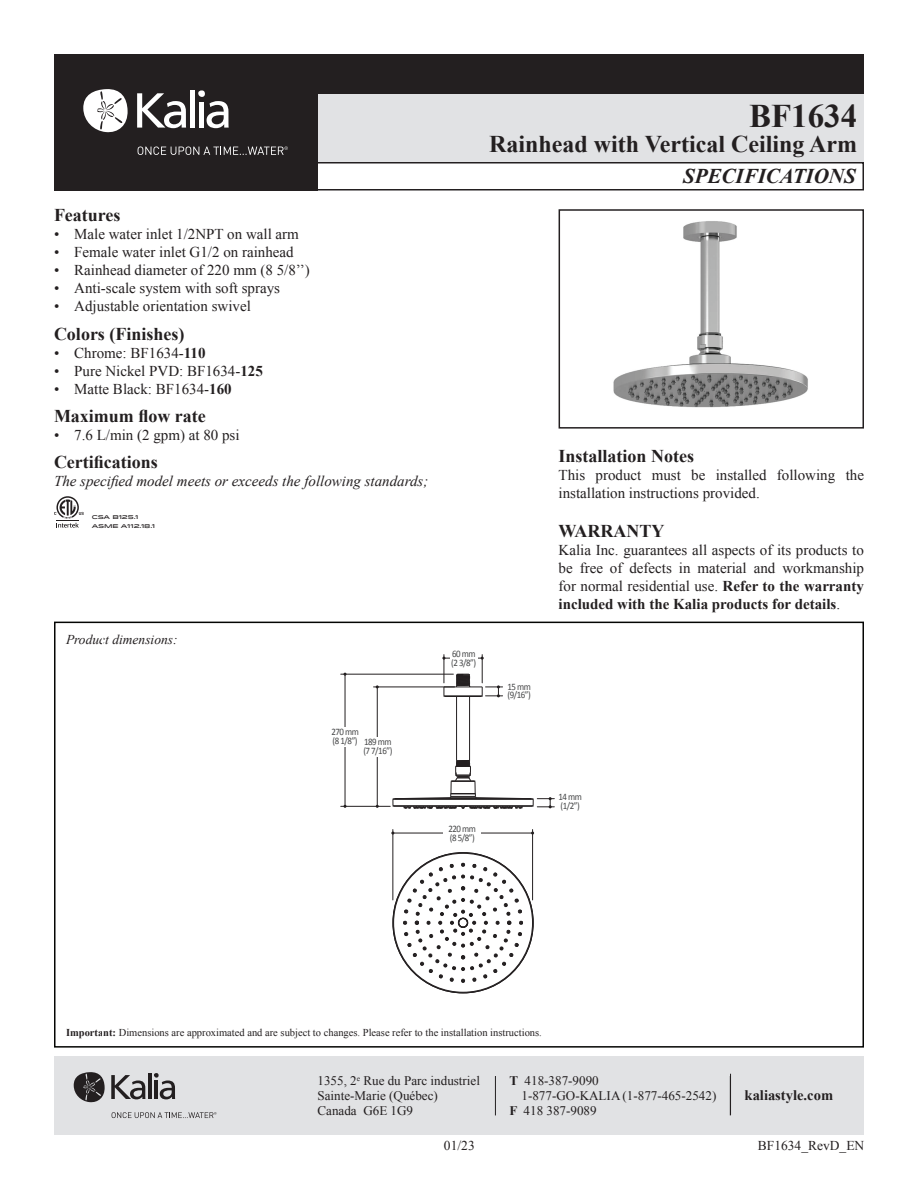
<style>
.page{position:relative;width:918px;height:1188px;background:#fff}
.page>*{position:absolute;margin:0;border:0;box-sizing:border-box;transform-origin:0 0}
.t1{font:700 33px "Times New Roman";color:#231f20}
.t2{font:700 24px "Times New Roman";color:#231f20}
.t3{font:italic 700 21px "Times New Roman";color:#231f20}
.t4{font:700 18px "Times New Roman";color:#231f20}
.t5{font:15px/18px "Times New Roman";color:#231f20}
.t6{font:italic 15px "Times New Roman";color:#231f20}
.t7{font:700 14.55px "Times New Roman";color:#231f20}
.t8{font:13.5px "Times New Roman";color:#231f20}
.t9{font:italic 13.5px "Times New Roman";color:#231f20}
.t10{font:13.05px/15px "Times New Roman";color:#231f20}
.t11{font:10.5px "Times New Roman";color:#231f20}
.t12{font:9.9px/8.6px "Calibri";letter-spacing:-.05em;color:#454647;scale:.9 1}
.t13{font:500 5.4px/8.6px "Idlewild";letter-spacing:-.025em;color:#231f20}
.s1{font-weight:700}
</style>
<div class="page">
<svg style="left:54px;top:496px;width:30px;height:32px"></svg>
<div style="left:54px;top:54px;width:810px;height:40px;background:#231f20"></div>
<div style="left:240px;top:94px;width:624px;height:68px;background:#e1e2e4"></div>
<div style="left:240px;top:162px;width:624px;height:28px;border:2px solid #231f20"></div>
<img style="left:613px;top:221px;width:195px;height:187px">
<div style="left:559px;top:209px;width:305px;height:220px;border:2px solid #231f20"></div>
<svg style="left:340px;top:654px;width:215px;height:340px"></svg>
<div style="left:54px;top:622px;width:810px;height:426px;border:2px solid #040503"></div>
<div style="left:54px;top:54px;width:263px;height:136px;background:#231f20"></div>
<svg style="left:83px;top:89px;width:45px;height:44px"></svg>
<div style="left:190px;top:90px;width:5px;height:38px;background:#fff"></div>
<div style="left:199px;top:102px;width:5px;height:26px;background:#fff"></div>
<div style="left:198px;top:90px;width:7px;height:7px;background:#fff;border-radius:50%"></div>
<svg style="left:137px;top:93px;width:49px;height:35px"></svg>
<svg style="left:207px;top:101px;width:22px;height:27px"></svg>
<svg style="left:138px;top:146px;width:150px;height:9px"></svg>
<div style="left:54px;top:1056px;width:810px;height:78px;background:#e1e2e4"></div>
<hr style="left:730px;top:1074px;width:1px;height:41px;background:#231f20">
<svg style="left:74px;top:1072px;width:31px;height:31px"></svg>
<hr style="left:148px;top:1073px;width:4px;height:26px;background:#231f20">
<svg style="left:111px;top:1075px;width:34px;height:24px"></svg>
<svg style="left:154px;top:1073px;width:21px;height:26px"></svg>
<svg style="left:112px;top:1112px;width:105px;height:6px"></svg>
<hr style="left:495px;top:1076px;width:1px;height:39px;background:#231f20">
<h1 class="t1" style="left:749px;top:93px;width:110px">BF1634</h1>
<h2 class="t2" style="left:489px;top:128px;width:370px">Rainhead with Vertical Ceiling Arm</h2>
<p class="t4" style="left:54px;top:203px;width:68px">Features</p>
<p class="t5" style="left:54px;top:225px;width:246px">• Male water inlet 1/2NPT on wall arm</p>
<p class="t5" style="left:54px;top:243px;width:241px">• Female water inlet G1/2 on rainhead</p>
<p class="t5" style="left:54px;top:261px;width:257px">• Rainhead diameter of 220 mm (8 5/8’’)</p>
<p class="t5" style="left:54px;top:279px;width:228px">• Anti-scale system with soft sprays</p>
<p class="t5" style="left:54px;top:297px;width:198px">• Adjustable orientation swivel</p>
<p class="t4" style="left:54px;top:321px;width:132px">Colors (Finishes)</p>
<p class="t5" style="left:54px;top:344px;width:153px">• Chrome: BF1634-<span class="s1">110</span></p>
<p class="t5" style="left:54px;top:362px;width:210px">• Pure Nickel PVD: BF1634-<span class="s1">125</span></p>
<p class="t5" style="left:54px;top:380px;width:179px">• Matte Black: BF1634-<span class="s1">160</span></p>
<p class="t4" style="left:54px;top:404px;width:153px">Maximum flow rate</p>
<p class="t5" style="left:54px;top:426px;width:187px">• 7.6 L/min (2 gpm) at 80 psi</p>
<p class="t4" style="left:54px;top:450px;width:105px">Certifications</p>
<p class="t6" style="left:54px;top:471px;width:376px">The specified model meets or exceeds the following standards;</p>
<p class="t13" style="left:92px;top:512px;width:65px">CSA B125.1<br>ASME A112.18.1</p>
<p class="t9" style="left:66px;top:630px;width:113px">Product dimensions:</p>
<p class="t12" style="left:331px;top:728px;width:32px">270 mm (8 1/8”)</p>
<p class="t12" style="left:363px;top:738px;width:34px">189 mm (7 7/16”)</p>
<p class="t12" style="left:451px;top:650px;width:29px">60 mm (2 3/8”)</p>
<p class="t12" style="left:449px;top:825px;width:32px">220 mm (8 5/8”)</p>
<h3 class="t3" style="left:683px;top:162px;width:174px">SPECIFICATIONS</h3>
<p class="t4" style="left:559px;top:443px;width:137px">Installation Notes</p>
<p class="t5" style="left:559px;top:466px;width:307px">This product must be installed following the installation instructions provided.</p>
<p class="t4" style="left:559px;top:519px;width:107px">WARRANTY</p>
<p class="t5" style="left:559px;top:541px;width:307px;text-align:justify">Kalia Inc. guarantees all aspects of its products to be free of defects in material and workmanship for normal residential use. <span class="s1">Refer to the warranty included with the Kalia products for details</span>.</p>
<p class="t12" style="left:507px;top:682px;width:28px">15 mm (9/16”)</p>
<p class="t12" style="left:558px;top:793px;width:28px">14 mm (1/2”)</p>
<p class="t11" style="left:66px;top:1026px;width:477px"><span class="s1">Important:</span> Dimensions are approximated and are subject to changes. Please refer to the installation instructions.</p>
<p class="t10" style="left:318px;top:1073px;width:164px">1355, 2<sup>e</sup> Rue du Parc industriel<br>Sainte-Marie (Québec)<br>Canada G6E 1G9</p>
<p class="t10" style="left:510px;top:1073px;width:91px"><span class="s1">T</span> 418-387-9090</p>
<p class="t10" style="left:522px;top:1088px;width:196px">1-877-GO-KALIA (1-877-465-2542)</p>
<p class="t10" style="left:510px;top:1103px;width:89px"><span class="s1">F</span> 418 387-9089</p>
<p class="t7" style="left:745px;top:1085px;width:90px">kaliastyle.com</p>
<p class="t8" style="left:444px;top:1137px;width:32px">01/23</p>
<p class="t8" style="left:758px;top:1137px;width:108px">BF1634_RevD_EN</p>
</div>
